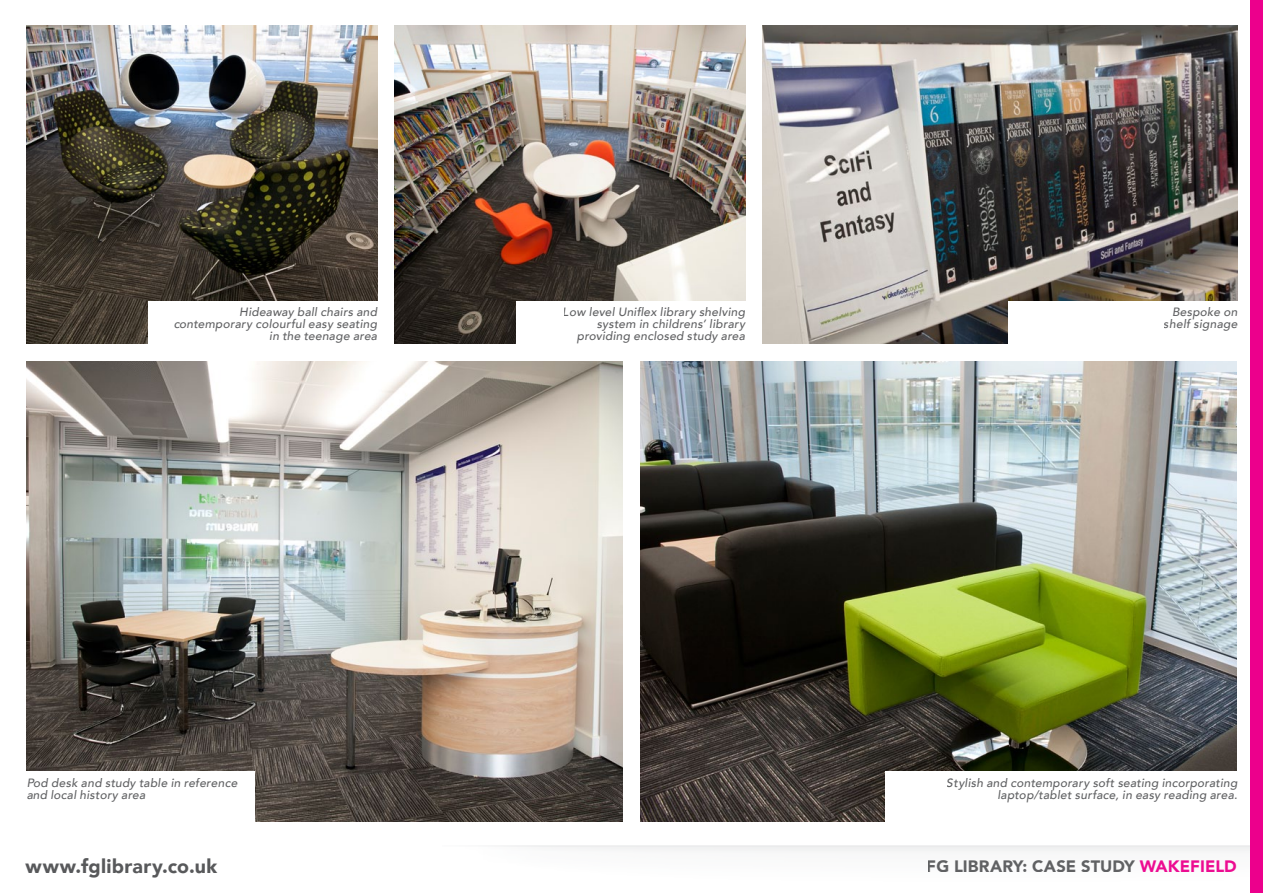
<style>
.page{position:relative;width:1263px;height:893px;background:#fff}
.page>*{position:absolute;margin:0;border:0;box-sizing:border-box;transform-origin:0 0}
.t1{font:900 19.5px "Avenir LT";letter-spacing:.02em;color:#58595b}
.t2{font:900 16.5px "Avenir LT";letter-spacing:.005em;color:#58595b}
.t3{font:italic 500 12px/12px "Avenir LT";letter-spacing:.02em;color:#58595b;text-align:right}
.s1{color:#ec008c}
</style>
<div class="page">
<div style="left:1250px;top:0;width:13px;height:893px;background:#ec008c"></div>
<img style="left:26px;top:361px;width:597px;height:460px">
<img style="left:640px;top:361px;width:597px;height:460px">
<div style="left:17px;top:772px;width:237px;height:56px;background:#fff"></div>
<div style="left:886px;top:772px;width:360px;height:56px;background:#fff"></div>
<img style="left:26px;top:26px;width:351px;height:317px">
<img style="left:394px;top:26px;width:351px;height:317px">
<img style="left:763px;top:26px;width:474px;height:317px">
<div style="left:148px;top:301px;width:238px;height:53px;background:#fff"></div>
<div style="left:516px;top:301px;width:238px;height:53px;background:#fff"></div>
<div style="left:1009px;top:301px;width:237px;height:53px;background:#fff"></div>
<p class="t3" style="left:173px;top:307px;width:205px">Hideaway ball chairs and contemporary colourful easy seating in the teenage area</p>
<p class="t3" style="left:563px;top:307px;width:184px">Low level Uniflex library shelving system in childrens’ library providing enclosed study area</p>
<p class="t3" style="left:1164px;top:307px;width:75px">Bespoke on shelf signage</p>
<p class="t3" style="left:26px;top:778px;width:213px;text-align:left">Pod desk and study table in reference and local history area</p>
<p class="t3" style="left:947px;top:778px;width:292px">Stylish and contemporary soft seating incorporating laptop/tablet surface, in easy reading area.</p>
<h1 class="t1" style="left:26px;top:854px;width:193px">www.fglibrary.co.uk</h1>
<h2 class="t2" style="left:927px;top:856px;width:264px">FG LIBRARY: CASE STUDY <span class="s1">wakefield</span></h2>
</div>
